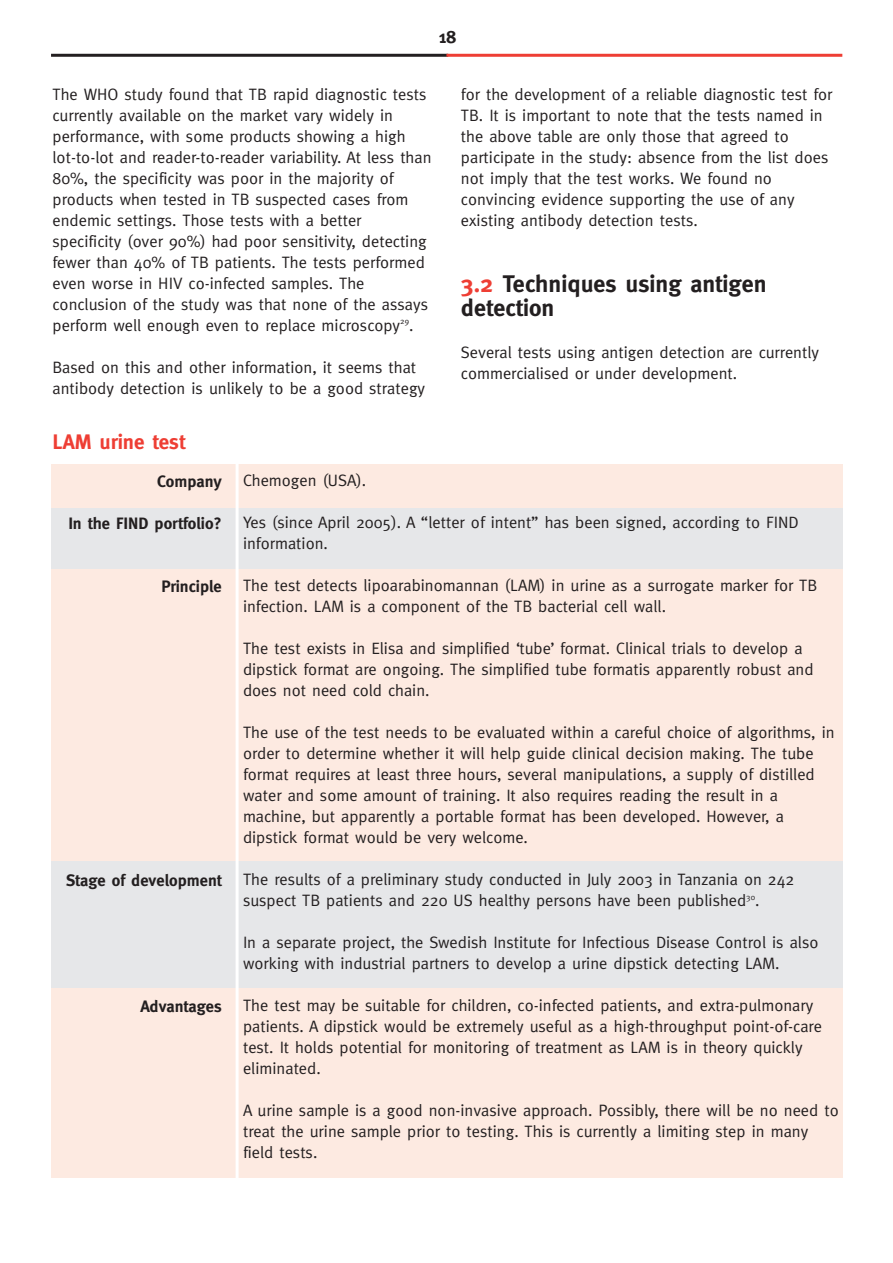
<style>
.page{position:relative;width:893px;height:1263px;background:#fff}
.page>*{position:absolute;margin:0;border:0;box-sizing:border-box;transform-origin:0 0}
.t1{font:700 24px/24px "Meta";color:#231f20}
.t2{font:700 21px "Meta";color:#ee3e34}
.t3{font:700 18px "Meta";color:#231f20}
.t4{font:16.5px/21px "Meta";color:#231f20}
.t5{font:700 16.5px "Meta";color:#231f20}
.s1{color:#ee3e34}
</style>
<div class="page">
<div style="left:51px;top:482px;width:791px;height:640px;background:#e6e7e9"></div>
<div style="left:51px;top:464px;width:791px;height:44px;background:#fdeae1"></div>
<div style="left:51px;top:569px;width:791px;height:292px;background:#fdeae1"></div>
<div style="left:51px;top:988px;width:791px;height:190px;background:#fdeae1"></div>
<hr style="left:51px;top:54px;width:397px;height:3px;background:#231f20">
<hr style="left:446px;top:54px;width:396px;height:3px;background:#ee3e34">
<hr style="left:235px;top:456px;width:3px;height:743px;background:#fff">
<p class="t3" style="left:438px;top:30px;width:19px">18</p>
<p class="t4" style="left:53px;top:84px;width:380px">The WHO study found that TB rapid diagnostic tests currently available on the market vary widely in performance, with some products showing a high lot-to-lot and reader-to-reader variability. At less than 80%, the specificity was poor in the majority of products when tested in TB suspected cases from endemic settings. Those tests with a better specificity (over 90%) had poor sensitivity, detecting fewer than 40% of TB patients. The tests performed even worse in HIV co-infected samples. The conclusion of the study was that none of the assays perform well enough even to replace microscopy<sup>29</sup>.</p>
<p class="t4" style="left:53px;top:357px;width:374px">Based on this and other information, it seems that antibody detection is unlikely to be a good strategy</p>
<p class="t2" style="left:53px;top:433px;width:134px">LAM urine test</p>
<p class="t4" style="left:461px;top:84px;width:373px">for the development of a reliable diagnostic test for TB. It is important to note that the tests named in the above table are only those that agreed to participate in the study: absence from the list does not imply that the test works. We found no convincing evidence supporting the use of any existing antibody detection tests.</p>
<h1 class="t1" style="left:461px;top:273px;width:307px"><span class="s1">3.2</span> Techniques using antigen detection</h1>
<p class="t4" style="left:461px;top:342px;width:360px">Several tests using antigen detection are currently commercialised or under development.</p>
<p class="t5" style="left:157px;top:475px;width:66px">Company</p>
<p class="t5" style="left:68px;top:517px;width:155px">In the FIND portfolio?</p>
<p class="t5" style="left:161px;top:580px;width:62px">Principle</p>
<p class="t5" style="left:66px;top:874px;width:157px">Stage of development</p>
<p class="t5" style="left:140px;top:1000px;width:83px">Advantages</p>
<p class="t4" style="left:243px;top:471px;width:125px">Chemogen (USA).</p>
<p class="t4" style="left:243px;top:513px;width:557px">Yes (since April 2005). A “letter of intent” has been signed, according to FIND information.</p>
<p class="t4" style="left:243px;top:576px;width:575px">The test detects lipoarabinomannan (LAM) in urine as a surrogate marker for TB infection. LAM is a component of the TB bacterial cell wall.</p>
<p class="t4" style="left:243px;top:639px;width:572px">The test exists in Elisa and simplified ‘tube’ format. Clinical trials to develop a dipstick format are ongoing. The simplified tube formatis apparently robust and does not need cold chain.</p>
<p class="t4" style="left:243px;top:723px;width:593px">The use of the test needs to be evaluated within a careful choice of algorithms, in order to determine whether it will help guide clinical decision making. The tube format requires at least three hours, several manipulations, a supply of distilled water and some amount of training. It also requires reading the result in a machine, but apparently a portable format has been developed. However, a dipstick format would be very welcome.</p>
<p class="t4" style="left:243px;top:870px;width:553px">The results of a preliminary study conducted in July 2003 in Tanzania on 242 suspect TB patients and 220 US healthy persons have been published<sup>30</sup>.</p>
<p class="t4" style="left:243px;top:933px;width:577px">In a separate project, the Swedish Institute for Infectious Disease Control is also working with industrial partners to develop a urine dipstick detecting LAM.</p>
<p class="t4" style="left:243px;top:996px;width:580px">The test may be suitable for children, co-infected patients, and extra-pulmonary patients. A dipstick would be extremely useful as a high-throughput point-of-care test. It holds potential for monitoring of treatment as LAM is in theory quickly eliminated.</p>
<p class="t4" style="left:243px;top:1101px;width:597px">A urine sample is a good non-invasive approach. Possibly, there will be no need to treat the urine sample prior to testing. This is currently a limiting step in many field tests.</p>
</div>
